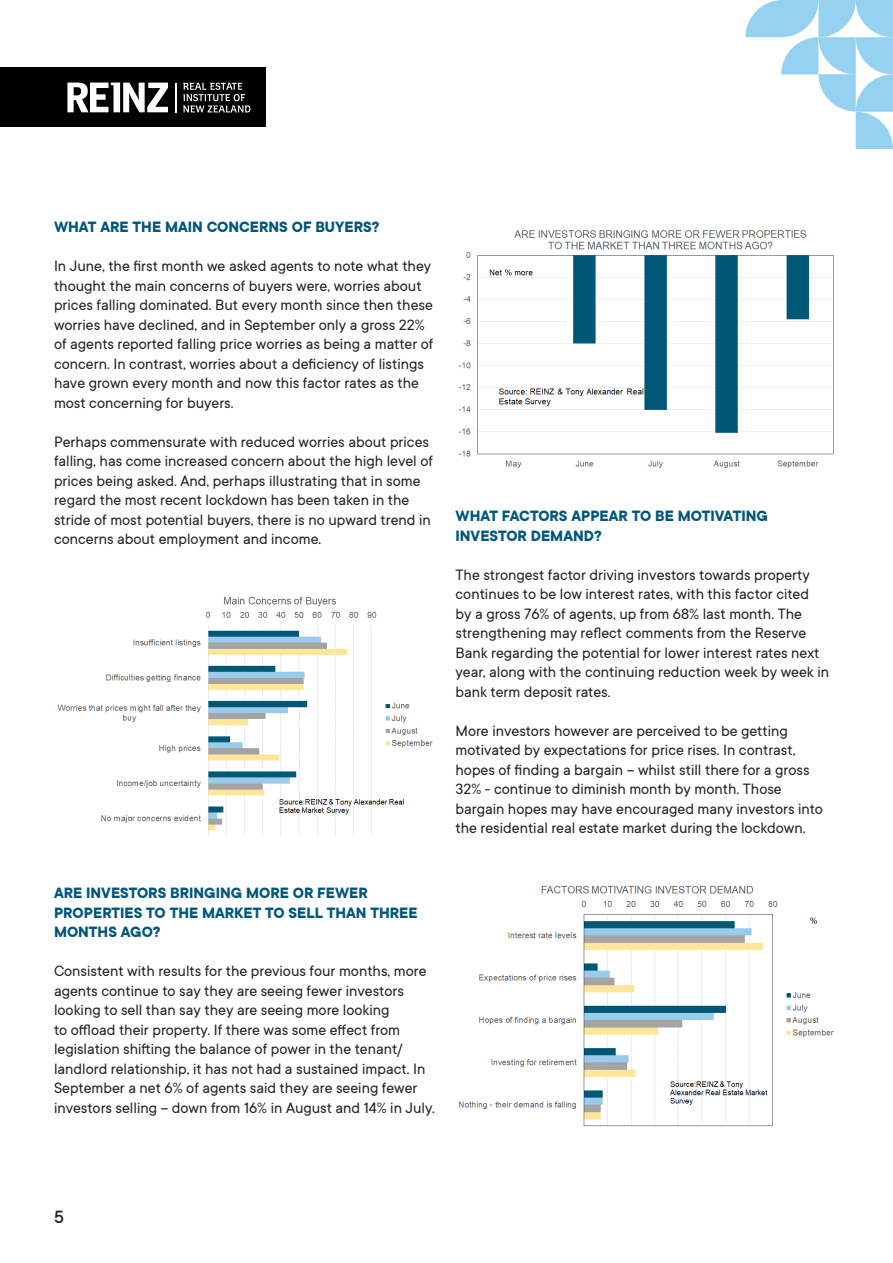
<style>
.page{position:relative;width:893px;height:1263px;background:#fff}
.page>*{position:absolute;margin:0;border:0;box-sizing:border-box;transform-origin:0 0}
.t1{font:500 19.5px "TT Commons";color:#231f20}
.t2{font:16.5px/19.5px "TT Commons";color:#231f20}
.t3{font:700 16.5px/19.5px "TT Commons";color:#00577d}
</style>
<div class="page">
<div style="left:0;top:68px;width:266px;height:59px;background:#000"></div>
<svg style="left:67px;top:83px;width:101px;height:29px"></svg>
<hr style="left:176px;top:83px;width:1px;height:30px;background:#fff">
<svg style="left:183px;top:83px;width:67px;height:30px"></svg>
<svg style="left:745px;top:0;width:148px;height:149px"></svg>
<img style="left:57px;top:596px;width:376px;height:240px">
<img style="left:459px;top:885px;width:375px;height:242px">
<img style="left:458px;top:230px;width:376px;height:238px">
<p class="t3" style="left:54px;top:218px;width:327px">WHAT ARE THE MAIN CONCERNS OF BUYERS?</p>
<p class="t2" style="left:54px;top:256px;width:381px">In June, the first month we asked agents to note what they thought the main concerns of buyers were, worries about prices falling dominated. But every month since then these worries have declined, and in September only a gross 22% of agents reported falling price worries as being a matter of concern. In contrast, worries about a deficiency of listings have grown every month and now this factor rates as the most concerning for buyers.</p>
<p class="t2" style="left:54px;top:432px;width:380px">Perhaps commensurate with reduced worries about prices falling, has come increased concern about the high level of prices being asked. And, perhaps illustrating that in some regard the most recent lockdown has been taken in the stride of most potential buyers, there is no upward trend in concerns about employment and income.</p>
<p class="t3" style="left:54px;top:883px;width:365px">ARE INVESTORS BRINGING MORE OR FEWER<br>PROPERTIES TO THE MARKET TO SELL THAN THREE<br>MONTHS AGO?</p>
<p class="t2" style="left:54px;top:961px;width:382px">Consistent with results for the previous four months, more agents continue to say they are seeing fewer investors looking to sell than say they are seeing more looking<br>to offload their property. If there was some effect from legislation shifting the balance of power in the tenant/ landlord relationship, it has not had a sustained impact. In September a net 6% of agents said they are seeing fewer investors selling – down from 16% in August and 14% in July.</p>
<p class="t3" style="left:455px;top:507px;width:314px">WHAT FACTORS APPEAR TO BE MOTIVATING<br>INVESTOR DEMAND?</p>
<p class="t2" style="left:455px;top:565px;width:375px">The strongest factor driving investors towards property continues to be low interest rates, with this factor cited by a gross 76% of agents, up from 68% last month. The strengthening may reflect comments from the Reserve Bank regarding the potential for lower interest rates next year, along with the continuing reduction week by week in bank term deposit rates.</p>
<p class="t2" style="left:455px;top:721px;width:369px">More investors however are perceived to be getting motivated by expectations for price rises. In contrast, hopes of finding a bargain – whilst still there for a gross 32% - continue to diminish month by month. Those bargain hopes may have encouraged many investors into the residential real estate market during the lockdown.</p>
<p class="t1" style="left:54px;top:1206px;width:11px">5</p>
</div>
